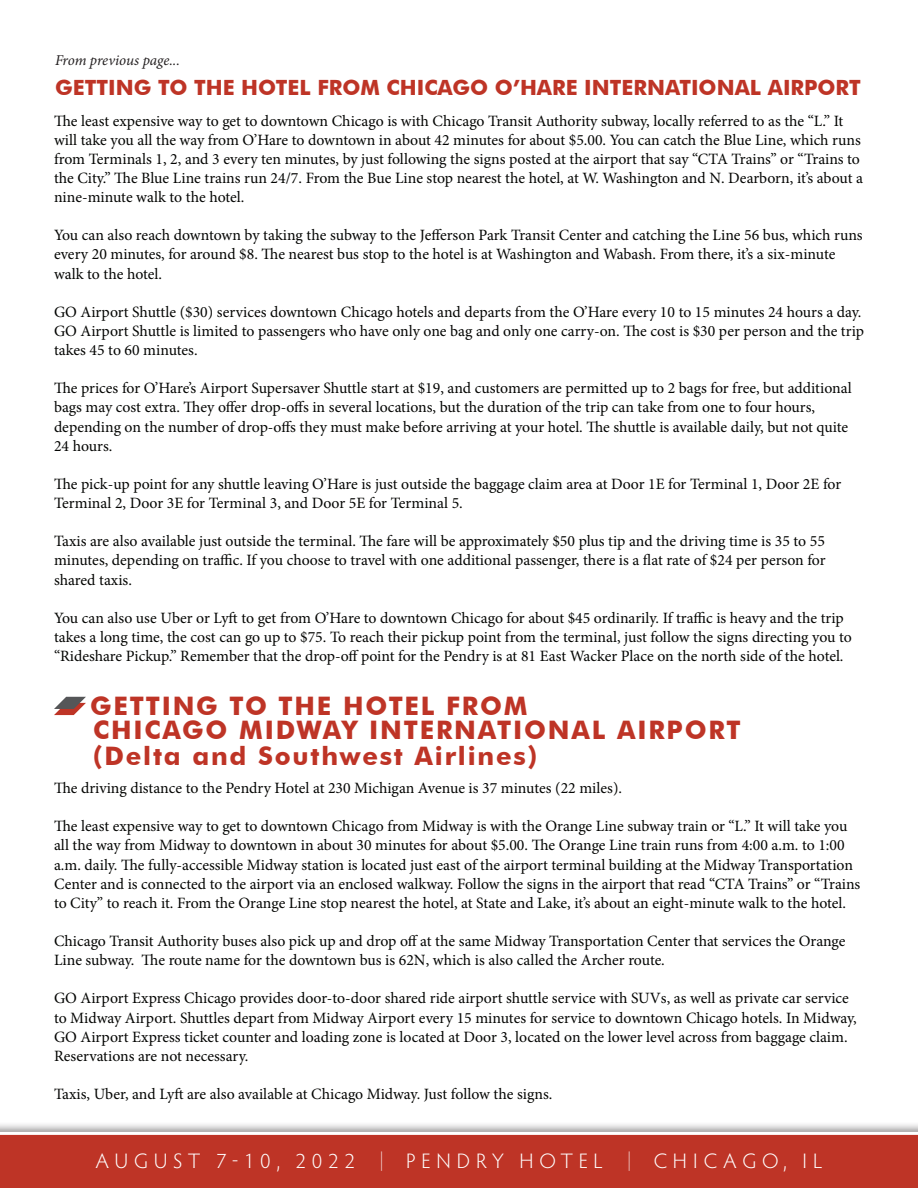
<style>
.page{position:relative;width:918px;height:1188px;background:#fff}
.page>*{position:absolute;margin:0;border:0;box-sizing:border-box;transform-origin:0 0}
.t1{font:700 25.5px/24.8px "Futura BT";letter-spacing:.07em;color:#be3426}
.t2{font:700 21px "Futura BT";color:#be3426}
.t3{font:300 21px "Hypatia Sans Pro";letter-spacing:.275em;color:#fff}
.t4{font:15.75px/19px "Minion Pro";letter-spacing:-.005em;color:#040503}
.t5{font:italic 15px "Minion Pro";letter-spacing:-.01em;color:#231f20}
</style>
<div class="page">
<div style="left:0;top:1121px;width:918px;height:67px;background:#231f20;opacity:.5"></div>
<div style="left:0;top:1132px;width:918px;height:56px;background:#be3426"></div>
<svg style="left:54px;top:697px;width:32px;height:18px"></svg>
<p class="t5" style="left:55px;top:50px;width:126px">From previous page...</p>
<h2 class="t2" style="left:55px;top:75px;width:807px">GETTING TO THE HOTEL FROM CHICAGO O’HARE INTERNATIONAL AIRPORT</h2>
<p class="t4" style="left:54px;top:111px;width:811px">The least expensive way to get to downtown Chicago is with Chicago Transit Authority subway, locally referred to as the “L.” It will take you all the way from O’Hare to downtown in about 42 minutes for about $5.00. You can catch the Blue Line, which runs from Terminals 1, 2, and 3 every ten minutes, by just following the signs posted at the airport that say “CTA Trains” or “Trains to the City.” The Blue Line trains run 24/7. From the Bue Line stop nearest the hotel, at W. Washington and N. Dearborn, it’s about a nine-minute walk to the hotel.</p>
<p class="t4" style="left:54px;top:226px;width:810px">You can also reach downtown by taking the subway to the Jefferson Park Transit Center and catching the Line 56 bus, which runs every 20 minutes, for around $8. The nearest bus stop to the hotel is at Washington and Wabash. From there, it’s a six-minute walk to the hotel.</p>
<p class="t4" style="left:54px;top:302px;width:812px">GO Airport Shuttle ($30) services downtown Chicago hotels and departs from the O’Hare every 10 to 15 minutes 24 hours a day.<br>GO Airport Shuttle is limited to passengers who have only one bag and only one carry-on. The cost is $30 per person and the trip takes 45 to 60 minutes.</p>
<p class="t4" style="left:54px;top:379px;width:799px">The prices for O’Hare’s Airport Supersaver Shuttle start at $19, and customers are permitted up to 2 bags for free, but additional bags may cost extra. They offer drop-offs in several locations, but the duration of the trip can take from one to four hours, depending on the number of drop-offs they must make before arriving at your hotel. The shuttle is available daily, but not quite 24 hours.</p>
<p class="t4" style="left:54px;top:474px;width:789px">The pick-up point for any shuttle leaving O’Hare is just outside the baggage claim area at Door 1E for Terminal 1, Door 2E for<br>Terminal 2, Door 3E for Terminal 3, and Door 5E for Terminal 5.</p>
<p class="t4" style="left:54px;top:532px;width:773px;text-align:justify">Taxis are also available just outside the terminal. The fare will be approximately $50 plus tip and the driving time is 35 to 55 minutes, depending on traffic. If you choose to travel with one additional passenger, there is a flat rate of $24 per person for shared taxis.</p>
<p class="t4" style="left:54px;top:608px;width:799px">You can also use Uber or Lyft to get from O’Hare to downtown Chicago for about $45 ordinarily. If traffic is heavy and the trip takes a long time, the cost can go up to $75. To reach their pickup point from the terminal, just follow the signs directing you to “Rideshare Pickup.” Remember that the drop-off point for the Pendry is at 81 East Wacker Place on the north side of the hotel.</p>
<h1 class="t1" style="left:90px;top:693px;width:652px">GETTING TO THE HOTEL FROM<br>CHICAGO MIDWAY INTERNATIONAL AIRPORT (Delta and Southwest Airlines)</h1>
<p class="t4" style="left:54px;top:779px;width:570px">The driving distance to the Pendry Hotel at 230 Michigan Avenue is 37 minutes (22 miles).</p>
<p class="t4" style="left:54px;top:817px;width:808px">The least expensive way to get to downtown Chicago from Midway is with the Orange Line subway train or “L.” It will take you all the way from Midway to downtown in about 30 minutes for about $5.00. The Orange Line train runs from 4:00 a.m. to 1:00 a.m. daily. The fully-accessible Midway station is located just east of the airport terminal building at the Midway Transportation Center and is connected to the airport via an enclosed walkway. Follow the signs in the airport that read “CTA Trains” or “Trains to City” to reach it. From the Orange Line stop nearest the hotel, at State and Lake, it’s about an eight-minute walk to the hotel.</p>
<p class="t4" style="left:54px;top:932px;width:793px">Chicago Transit Authority buses also pick up and drop off at the same Midway Transportation Center that services the Orange<br>Line subway. The route name for the downtown bus is 62N, which is also called the Archer route.</p>
<p class="t4" style="left:54px;top:989px;width:804px">GO Airport Express Chicago provides door-to-door shared ride airport shuttle service with SUVs, as well as private car service to Midway Airport. Shuttles depart from Midway Airport every 15 minutes for service to downtown Chicago hotels. In Midway, GO Airport Express ticket counter and loading zone is located at Door 3, located on the lower level across from baggage claim.<br>Reservations are not necessary.</p>
<p class="t4" style="left:54px;top:1085px;width:500px">Taxis, Uber, and Lyft are also available at Chicago Midway. Just follow the signs.</p>
<h2 class="t3" style="left:96px;top:1147px;width:728px">AUGUST 7-10, 2022 | PENDRY HOTEL | CHICAGO, IL</h2>
</div>
